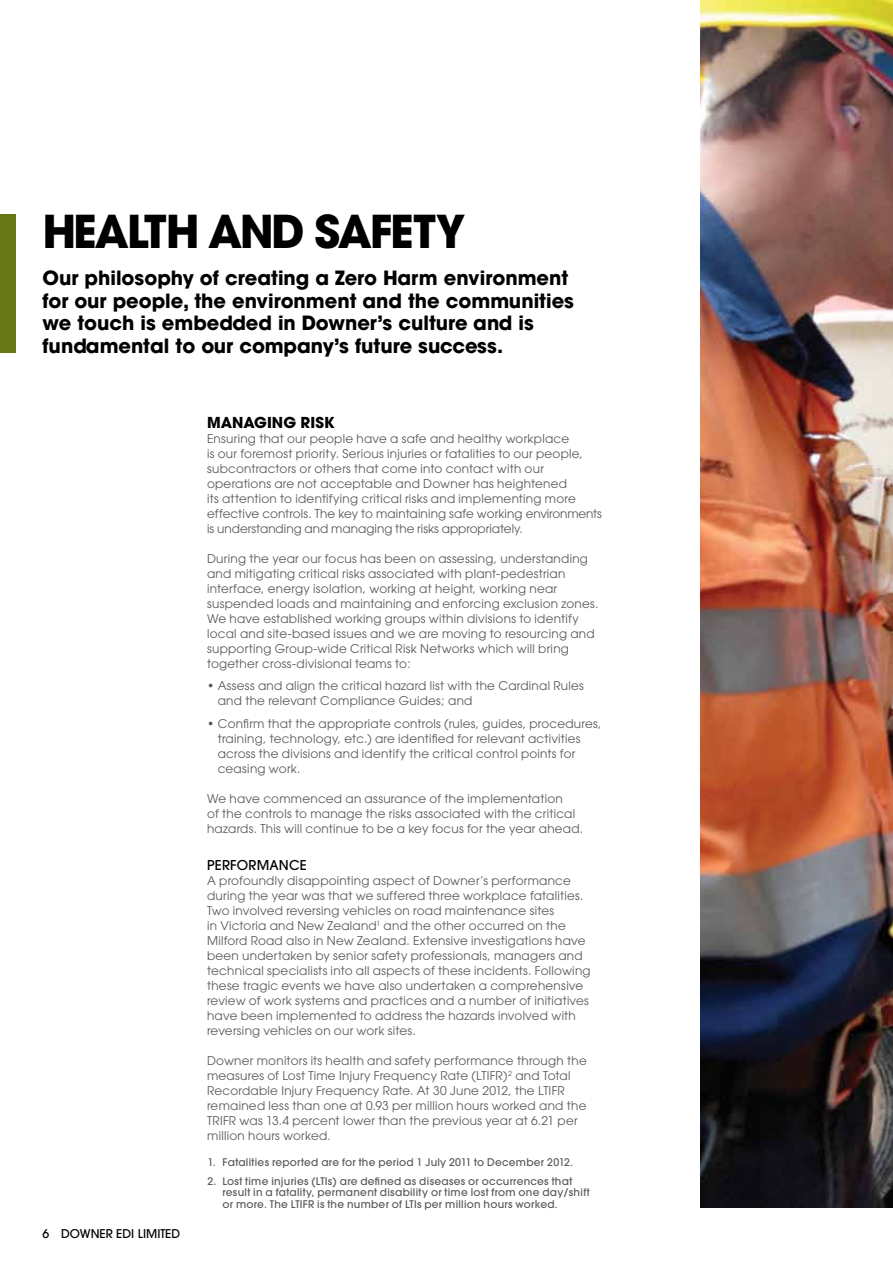
<style>
.page{position:relative;width:893px;height:1263px;background:#fff}
.page>*{position:absolute;margin:0;border:0;box-sizing:border-box;transform-origin:0 0}
.t1{font:700 45px "Avant Garde";letter-spacing:-.035em;color:#000}
.t2{font:700 19.5px/22.5px "Avant Garde";color:#000}
.t3{font:700 15px "Avant Garde";letter-spacing:.005em;color:#000}
.t4{font:500 13.5px "Avant Garde";letter-spacing:.015em;color:#000}
.t5{font:12px/15px "Avant Garde";letter-spacing:.02em;color:#58595b}
.t6{font:500 12px "Avant Garde";color:#000}
.t7{font:500 10.5px/11.2px "Avant Garde";letter-spacing:.025em;color:#58595b}
</style>
<div class="page">
<img style="left:701px;top:0;width:192px;height:1208px">
<div style="left:0;top:214px;width:15px;height:139px;background:#677718"></div>
<h1 class="t1" style="left:43px;top:202px;width:424px">Health and Safety</h1>
<h2 class="t2" style="left:43px;top:266px;width:533px">Our philosophy of creating a Zero Harm environment for our people, the environment and the communities we touch is embedded in Downer’s culture and is fundamental to our company’s future success.</h2>
<p class="t3" style="left:207px;top:412px;width:47px">Managi</p>
<p class="t3" style="left:272px;top:412px;width:48px">ng Risk</p>
<p class="t5" style="left:207px;top:431px;width:396px">Ensuring that our people have a safe and healthy workplace<br>is our foremost priority. Serious injuries or fatalities to our people, subcontractors or others that come into contact with our operations are not acceptable and Downer has heightened<br>its attention to identifying critical risks and implementing more effective controls. The key to maintaining safe working environments is understanding and managing the risks appropriately.</p>
<p class="t5" style="left:207px;top:551px;width:393px">During the year our focus has been on assessing, understanding and mitigating critical risks associated with plant-pedestrian interface, energy isolation, working at height, working near suspended loads and maintaining and enforcing exclusion zones.<br>We have established working groups within divisions to identify local and site-based issues and we are moving to resourcing and supporting Group-wide Critical Risk Networks which will bring together cross-divisional teams to:</p>
<p class="t5" style="left:218px;top:678px;width:368px;text-indent:-11px">• Assess and align the critical hazard list with the Cardinal Rules and the relevant Compliance Guides; and</p>
<p class="t5" style="left:218px;top:716px;width:385px;text-indent:-11px">• Confirm that the appropriate controls (rules, guides, procedures, training, technology, etc.) are identified for relevant activities across the divisions and identify the critical control points for ceasing work.</p>
<p class="t5" style="left:207px;top:791px;width:377px">We have commenced an assurance of the implementation<br>of the controls to manage the risks associated with the critical hazards. This will continue to be a key focus for the year ahead.</p>
<p class="t4" style="left:207px;top:857px;width:101px">Performance</p>
<p class="t5" style="left:207px;top:873px;width:385px">A profoundly disappointing aspect of Downer’s performance during the year was that we suffered three workplace fatalities.<br>Two involved reversing vehicles on road maintenance sites<br>in Victoria and New Zealand<sup>1</sup> and the other occurred on the Milford Road also in New Zealand. Extensive investigations have been undertaken by senior safety professionals, managers and technical specialists into all aspects of these incidents. Following these tragic events we have also undertaken a comprehensive review of work systems and practices and a number of initiatives have been implemented to address the hazards involved with reversing vehicles on our work sites.</p>
<p class="t5" style="left:207px;top:1053px;width:381px">Downer monitors its health and safety performance through the measures of Lost Time Injury Frequency Rate (LTIFR)<sup>2</sup> and Total Recordable Injury Frequency Rate. At 30 June 2012, the LTIFR remained less than one at 0.93 per million hours worked and the TRIFR was 13.4 percent lower than the previous year at 6.21 per million hours worked.</p>
<p class="t6" style="left:43px;top:1226px;width:138px">6 Downer EDI Limited</p>
<p class="t7" style="left:207px;top:1157px;width:367px">1. Fatalities reported are for the period 1 July 2011 to December 2012.</p>
<p class="t7" style="left:222px;top:1176px;width:369px;text-indent:-15px">2. Lost time injuries (LTIs) are defined as diseases or occurrences that result in a fatality, permanent disability or time lost from one day/shift or more. The LTIF</p>
<p class="t7" style="left:308px;top:1198px;width:251px">R is the number of LTIs per million hours worked.</p>
</div>
